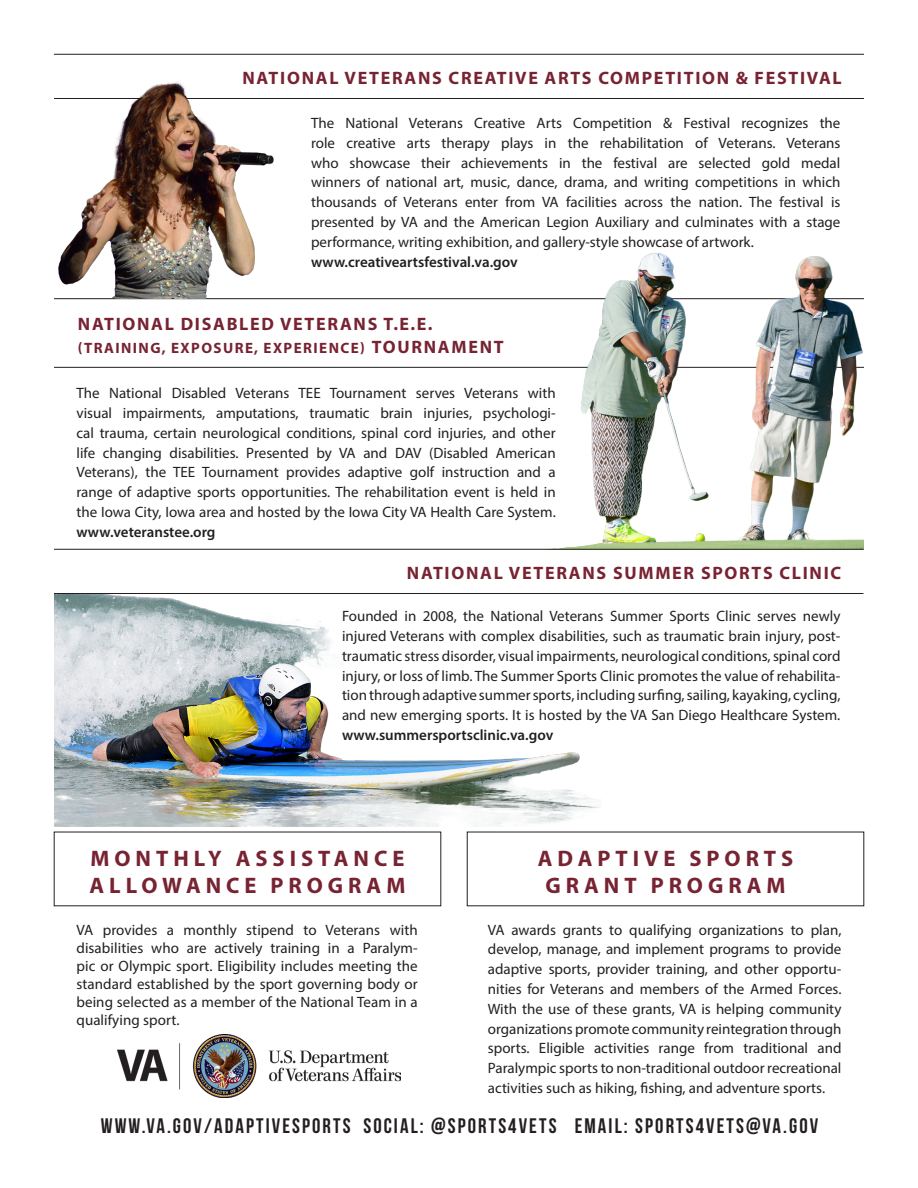
<style>
.page{position:relative;width:918px;height:1188px;background:#fff}
.page>*{position:absolute;margin:0;border:0;box-sizing:border-box;transform-origin:0 0}
.Page_Section_Header{font:700 22.5px/27px "Myriad Pro";letter-spacing:.22em;color:#772332}
.t1{font:21px "Bebas Neue";letter-spacing:.1em;color:#231f20}
.Page_Section_Header-2{font:700 18px "Myriad Pro";letter-spacing:.095em;color:#772332}
.Body_Text{font:15px/19.8px "Myriad Pro";color:#231f20;text-align:justify}
.Page_Section_Header-3{font:700 15px "Myriad Pro";letter-spacing:.095em;color:#772332}
.s1{font-weight:600}
.s2{font-size:18px}
</style>
<div class="page">
<hr style="left:54px;top:367px;width:810px;height:1px;background:#231f20">
<hr style="left:54px;top:298px;width:810px;height:1px;background:#231f20">
<img style="left:384px;top:253px;width:479px;height:296px">
<hr style="left:54px;top:593px;width:810px;height:1px;background:#231f20">
<hr style="left:54px;top:549px;width:810px;height:1px;background:#231f20">
<img style="left:54px;top:594px;width:545px;height:232px">
<hr style="left:54px;top:98px;width:810px;height:1px;background:#231f20">
<hr style="left:54px;top:54px;width:810px;height:1px;background:#231f20">
<img style="left:55px;top:82px;width:255px;height:217px">
<img style="left:117px;top:1034px;width:283px;height:63px">
<h2 class="Page_Section_Header-2" style="left:243px;top:66px;width:601px">NATIONAL VETERANS CREATIVE ARTS COMPETITION &amp; FESTIVAL</h2>
<p class="Body_Text" style="left:311px;top:113px;width:531px;text-align:left">The National Veterans Creative Arts Competition &amp; Festival recognizes the role creative arts therapy plays in the rehabilitation of Veterans. Veterans who showcase their achievements in the festival are selected gold medal winners of national art, music, dance, drama, and writing competitions in which thousands of Veterans enter from VA facilities across the nation. The festival is presented by VA and the American Legion Auxiliary and culminates with a stage performance, writing exhibition, and gallery-style showcase of artwork. <span class="s1">www.creativeartsfestival.va.gov</span></p>
<h2 class="Page_Section_Header-2" style="left:78px;top:312px;width:356px">NATIONAL DISABLED VETERANS T.E.E.</h2>
<h2 class="Page_Section_Header-3" style="left:78px;top:338px;width:427px">(TRAINING, EXPOSURE, EXPERIENCE) <span class="s2">TOURNAMENT</span></h2>
<p class="Body_Text" style="left:76px;top:383px;width:481px">The National Disabled Veterans TEE Tournament serves Veterans with visual impairments, amputations, traumatic brain injuries, psychologi&shy;cal trauma, certain neurological conditions, spinal cord injuries, and other life changing disabilities. Presented by VA and DAV (Disabled American Veterans), the TEE Tournament provides adaptive golf instruction and a range of adaptive sports opportunities. The rehabilitation event is held in the Iowa City, Iowa area and hosted by the Iowa City VA Health Care System. <span class="s1">www.veteranstee.org</span></p>
<h2 class="Page_Section_Header-2" style="left:407px;top:561px;width:436px">NATIONAL VETERANS SUMMER SPORTS CLINIC</h2>
<p class="Body_Text" style="left:342px;top:606px;width:500px">Founded in 2008, the National Veterans Summer Sports Clinic serves newly injured Veterans with complex disabilities, such as traumatic brain injury, post&shy;traumatic stress disorder, visual impairments, neurological conditions, spinal cord injury, or loss of limb. The Summer Sports Clinic promotes the value of rehabilita&shy;tion through adaptive summer sports, including surfing, sailing, kayaking, cycling, and new emerging sports. It is hosted by the VA San Diego Healthcare System. <span class="s1">www.summersportsclinic.va.gov</span></p>
<h2 class="Page_Section_Header" style="left:90px;top:844px;width:317px">MONTHLY ASSISTANCE<br>ALLOWANCE PROGRAM</h2>
<h2 class="Page_Section_Header" style="left:538px;top:844px;width:257px;text-align:center">ADAPTIVE SPORTS<br>GRANT PROGRAM</h2>
<p class="Body_Text" style="left:488px;top:919px;width:355px">VA awards grants to qualifying organizations to plan, develop, manage, and implement programs to provide adaptive sports, provider training, and other opportu&shy;nities for Veterans and members of the Armed Forces.<br>With the use of these grants, VA is helping community organizations promote community reintegration through sports. Eligible activities range from traditional and Paralympic sports to non-traditional outdoor recreational activities such as hiking, fishing, and adventure sports.</p>
<p class="Body_Text" style="left:76px;top:920px;width:343px;line-height:18px">VA provides a monthly stipend to Veterans with disabilities who are actively training in a Paralym&shy;pic or Olympic sport. Eligibility includes meeting the standard established by the sport governing body or being selected as a member of the National Team in a qualifying sport.</p>
<h2 class="t1" style="left:101px;top:1114px;width:719px">WWW.VA.GOV/ADAPTIVESPORTS SOCIAL: @SPORTS4VETS EMAIL: SPORTS4VETS@VA.GOV</h2>
</div>
